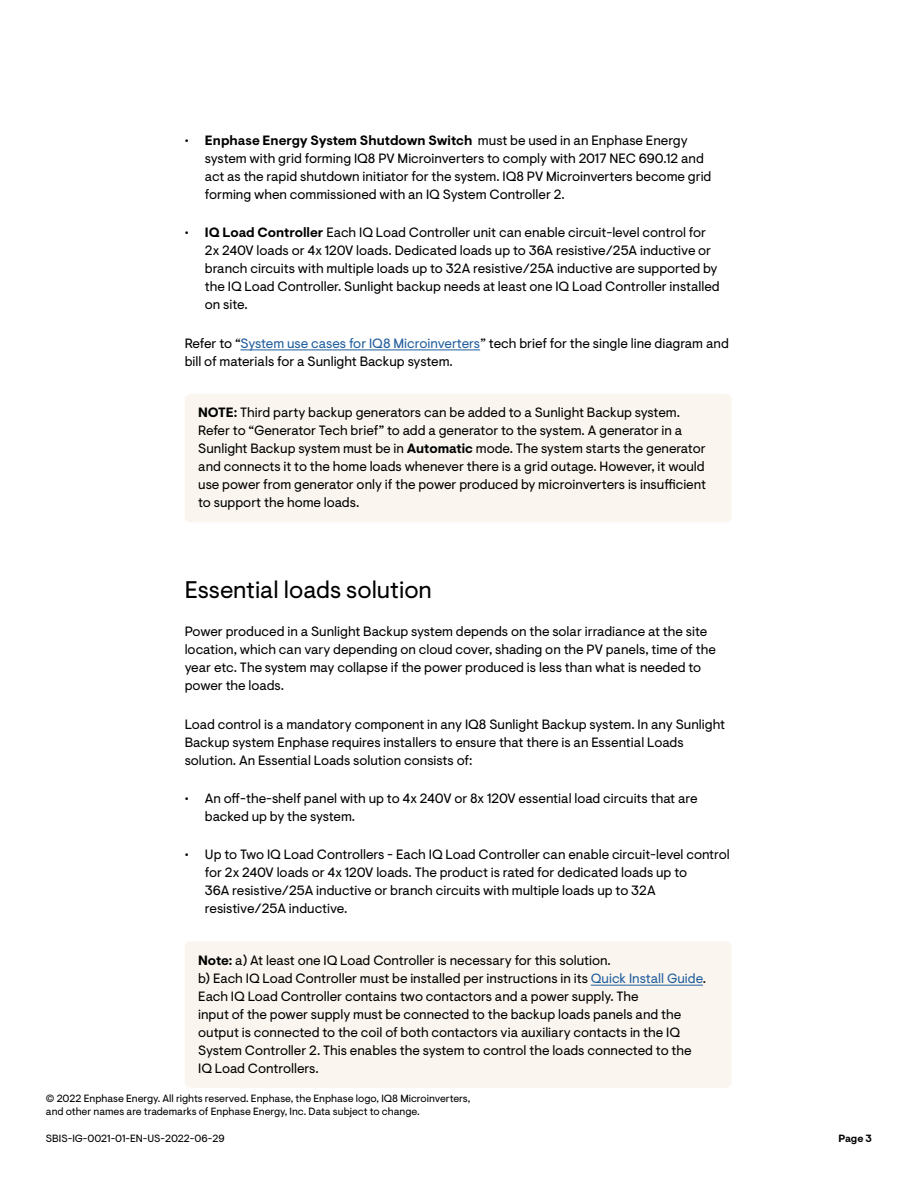
<style>
.page{position:relative;width:918px;height:1188px;background:#fff}
.page>*{position:absolute;margin:0;border:0;box-sizing:border-box;transform-origin:0 0}
.t1{font:24px "Enphase Visuelt";color:#000}
.t2{font:13.5px/18px "Enphase Visuelt";color:#000}
.t3{font:10.5px/13.5px "Enphase Visuelt";color:#000}
.t4{font:700 10.5px "Enphase Visuelt";color:#000}
.s1{font-weight:700}
.s2{color:#215e9e}
</style>
<div class="page">
<hr style="left:240px;top:349px;width:240px;height:1px;background:#215e9e">
<div style="left:185px;top:394px;width:547px;height:128px;background:#faf6ef;border-radius:6px"></div>
<div style="left:185px;top:941px;width:547px;height:147px;background:#faf6ef;border-radius:6px"></div>
<hr style="left:591px;top:985px;width:112px;height:1px;background:#215e9e">
<p class="t2" style="left:205px;top:132px;width:508px;text-indent:-20px">• <span class="s1">Enphase Energy System Shutdown Switch</span> must be used in an Enphase Energy system with grid forming IQ8 PV Microinverters to comply with 2017 NEC 690.12 and act as the rapid shutdown initiator for the system. IQ8 PV Microinverters become grid forming when commissioned with an IQ System Controller 2.</p>
<p class="t2" style="left:205px;top:224px;width:516px;text-indent:-20px">• <span class="s1">IQ Load Controller</span> Each IQ Load Controller unit can enable circuit-level control for 2x 240V loads or 4x 120V loads. Dedicated loads up to 36A resistive/25A inductive or branch circuits with multiple loads up to 32A resistive/25A inductive are supported by the IQ Load Controller. Sunlight backup needs at least one IQ Load Controller installed on site.</p>
<p class="t2" style="left:185px;top:334px;width:546px">Refer to “<span class="s2">System use cases for IQ8 Microinverters</span>” tech brief for the single line diagram and bill of materials for a Sunlight Backup system.</p>
<p class="t2" style="left:198px;top:404px;width:509px"><span class="s1">NOTE:</span> Third party backup generators can be added to a Sunlight Backup system.<br>Refer to “Generator Tech brief” to add a generator to the system. A generator in a Sunlight Backup system must be in <span class="s1">Automatic</span> mode. The system starts the generator and connects it to the home loads whenever there is a grid outage. However, it would use power from generator only if the power produced by microinverters is insufficient to support the home loads.</p>
<h1 class="t1" style="left:185px;top:576px;width:249px">Essential loads solution</h1>
<p class="t2" style="left:185px;top:623px;width:533px">Power produced in a Sunlight Backup system depends on the solar irradiance at the site location, which can vary depending on cloud cover, shading on the PV panels, time of the year etc. The system may collapse if the power produced is less than what is needed to power the loads.</p>
<p class="t2" style="left:185px;top:715px;width:542px">Load control is a mandatory component in any IQ8 Sunlight Backup system. In any Sunlight<br>Backup system Enphase requires installers to ensure that there is an Essential Loads solution. An Essential Loads solution consists of:</p>
<p class="t2" style="left:205px;top:790px;width:494px;text-indent:-20px">• An off-the-shelf panel with up to 4x 240V or 8x 120V essential load circuits that are backed up by the system.</p>
<p class="t2" style="left:205px;top:846px;width:526px;text-indent:-20px">• Up to Two IQ Load Controllers - Each IQ Load Controller can enable circuit-level control for 2x 240V loads or 4x 120V loads. The product is rated for dedicated loads up to<br>36A resistive/25A inductive or branch circuits with multiple loads up to 32A resistive/25A inductive.</p>
<p class="t2" style="left:198px;top:952px;width:510px"><span class="s1">Note:</span> a) At least one IQ Load Controller is necessary for this solution.<br>b) Each IQ Load Controller must be installed per instructions in its <span class="s2">Quick Install Guide</span>.<br>Each IQ Load Controller contains two contactors and a power supply. The<br>input of the power supply must be connected to the backup loads panels and the output is connected to the coil of both contactors via auxiliary contacts in the IQ System Controller 2. This enables the system to control the loads connected to the IQ Load Controllers.</p>
<p class="t3" style="left:46px;top:1092px;width:426px">© 2022 Enphase Energy. All rights reserved. Enphase, the Enphase logo, IQ8 Microinverters, and other names are trademarks of Enphase Energy, Inc. Data subject to change.</p>
<p class="t3" style="left:46px;top:1132px;width:180px">SBIS-IG-0021-01-EN-US-2022-06-29</p>
<p class="t4" style="left:839px;top:1132px;width:35px">Page 3</p>
</div>
